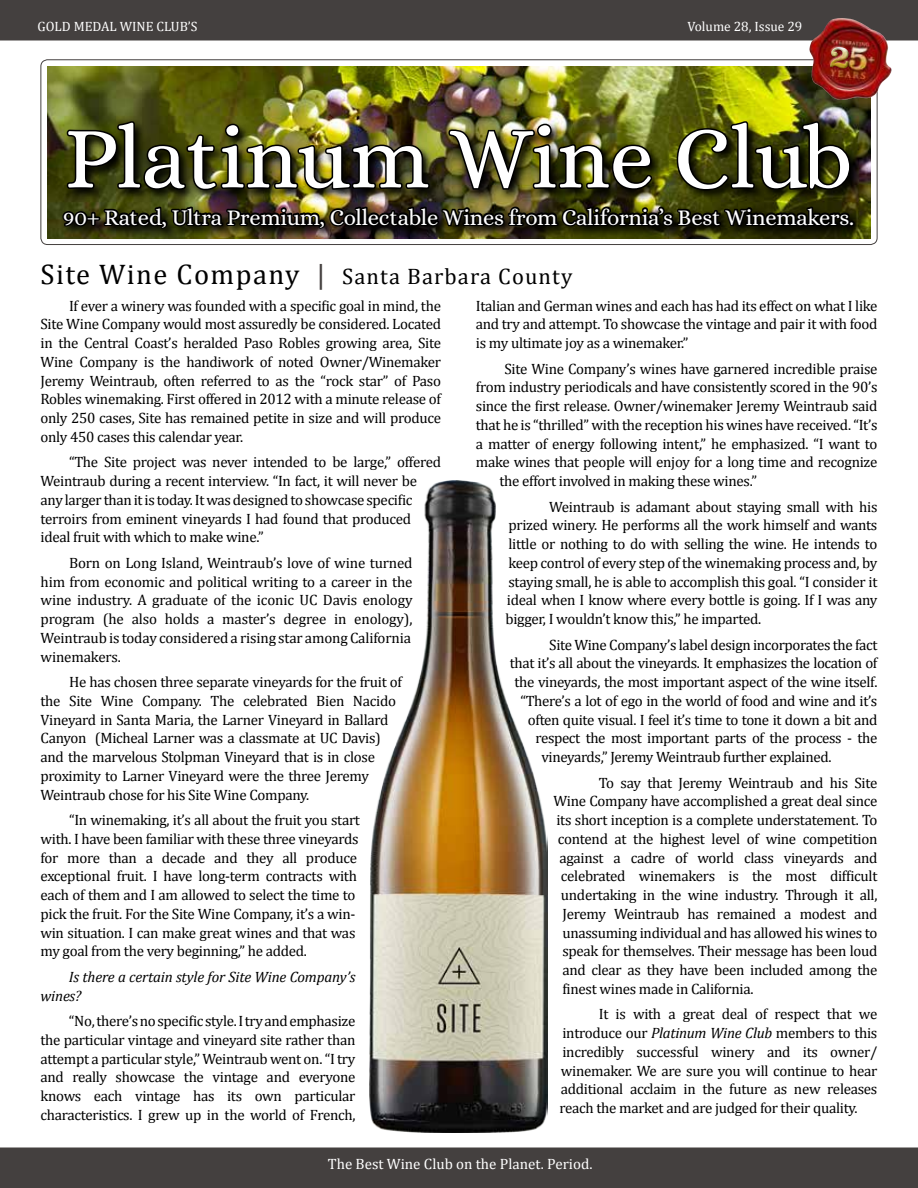
<style>
.page{position:relative;width:918px;height:1188px;background:#fff}
.page>*{position:absolute;margin:0;border:0;box-sizing:border-box;transform-origin:0 0}
.t1{font:88.5px "Alice";letter-spacing:-.005em;color:#fff}
.t2{font:22.5px "Alice";letter-spacing:-.01em;color:#fff}
.t3{font:22.5px "Cambria";letter-spacing:.05em;color:#000}
.t4{font:15px/18.8px "Cambria";letter-spacing:-.02em;color:#000;text-align:justify}
.t5{font:italic 15px/18.8px "Cambria";letter-spacing:-.01em;color:#000}
.t6{font:15px "Cambria";color:#fff}
.t7{font:13.5px "Cambria";color:#fff}
.s1{font-size:28.5px}
.s2{font-size:28.5px;color:#44403f}
.s3{font-style:italic}
</style>
<div class="page">
<div style="left:0;top:1148px;width:918px;height:40px;background:#44403f"></div>
<div style="left:40px;top:59px;width:838px;height:186px;border:1px solid #44403f;border-radius:7px"></div>
<div style="left:0;top:0;width:918px;height:40px;background:#44403f"></div>
<img style="left:47px;top:66px;width:824px;height:172px">
<img style="left:60px;top:120px;width:797px;height:119px">
<img style="left:809px;top:18px;width:83px;height:82px">
<img style="left:830px;top:47px;width:19px;height:22px">
<img style="left:370px;top:481px;width:178px;height:652px">
<p class="t7" style="left:38px;top:19px;width:162px">GOLD MEDAL WINE CLUB’S</p>
<p class="t7" style="left:688px;top:19px;width:116px">Volume 28, Issue 29</p>
<h1 class="t1" style="left:65px;top:110px;width:790px">Platinum Wine Club</h1>
<h2 class="t2" style="left:63px;top:205px;width:793px">90+ Rated, Ultra Premium, Collectable Wines from California’s Best Winemakers.</h2>
<h2 class="t3" style="left:40px;top:263px;width:533px"><span class="s1">Site Wine Company</span> <span class="s2">|</span> Santa Barbara County</h2>
<p class="t4" style="left:40px;top:296px;width:402px;text-indent:29px">If ever a winery was founded with a specific goal in mind, the Site Wine Company would most assuredly be considered. Located in the Central Coast’s heralded Paso Robles growing area, Site Wine Company is the handiwork of noted Owner/Winemaker Jeremy Weintraub, often referred to as the “rock star” of Paso Robles winemaking. First offered in 2012 with a minute release of only 250 cases, Site has remained petite in size and will produce only 450 cases this calendar year.</p>
<p class="t4" style="left:41px;top:453px;width:402px;text-align:left;text-indent:29px">“The Site project was never intended to be large,” offered Weintraub during a recent interview. “In fact, it will never be any larger thanitis today.Itwasdesignedtoshowcase specific terroirs from eminent vineyards I had found that produced ideal fruit with which to make wine.”</p>
<p class="t4" style="left:41px;top:553px;width:374px;text-indent:29px">Born on Long Island, Weintraub’s love of wine turned him from economic and political writing to a career in the wine industry. A graduate of the iconic UC Davis enology program (he also holds a master’s degree in enology), Weintraub is today considered a rising star among California winemakers.</p>
<p class="t4" style="left:41px;top:673px;width:363px;text-align:left;text-indent:29px">He has chosen three separate vineyards for the fruit of the Site Wine Company. The celebrated Bien Nacido Vineyard in Santa Maria, the Larner Vineyard in Ballard Canyon (Micheal Larner was a classmate at UC Davis) and the marvelous Stolpman Vineyard that is in close proximity to Larner Vineyard were the three Jeremy Weintraub chose for his Site Wine Company.</p>
<p class="t4" style="left:40px;top:811px;width:321px;text-align:left;text-indent:29px">“In winemaking, it’s all about the fruit you start with. I have been familiar with these three vineyards for more than a decade and they all produce exceptional fruit. I have long-term contracts with each of them and I am allowed to select the time to pick the fruit. For the Site Wine Company, it’s a win&shy;win situation. I can make great wines and that was my goal from the very beginning,” he added.</p>
<p class="t5" style="left:40px;top:967px;width:316px;text-indent:28px">Is there a certain style for Site Wine Company’s wines?</p>
<p class="t4" style="left:40px;top:1012px;width:317px;text-indent:29px">“No,there’snospecificstyle.Itryandemphasize the particular vintage and vineyard site rather than attempt a particular style,” Weintraub went on. “I try and really showcase the vintage and everyone knows each vintage has its own particular characteristics. I grew up in the world of French,</p>
<p class="t4" style="left:476px;top:296px;width:403px">Italian and German wines and each has had its effect on what I like and try and attempt. To showcase the vintage and pair it with food is my ultimate joy as a winemaker.”</p>
<p class="t4" style="left:504px;top:359px;width:375px">Site Wine Company’s wines have garnered incredible praise</p>
<p class="t4" style="left:476px;top:378px;width:403px">from industry periodicals and have consistently scored in the 90’s</p>
<p class="t4" style="left:476px;top:397px;width:403px">since the first release. Owner/winemaker Jeremy Weintraub said</p>
<p class="t4" style="left:476px;top:415px;width:403px">that he is “thrilled” with the reception his wines have received. “It’s</p>
<p class="t4" style="left:476px;top:434px;width:403px">a matter of energy following intent,” he emphasized. “I want to</p>
<p class="t4" style="left:476px;top:453px;width:403px">make wines that people will enjoy for a long time and recognize</p>
<p class="t4" style="left:499px;top:472px;width:259px">the effort involved in making these wines.”</p>
<p class="t4" style="left:505px;top:497px;width:374px;text-indent:44px">Weintraub is adamant about staying small with his prized winery. He performs all the work himself and wants little or nothing to do with selling the wine. He intends to keep control of every step of the winemaking process and, by staying small, he is able to accomplish this goal. “I consider it ideal when I know where every bottle is going. If I was any bigger, I wouldn’t know this,” he imparted.</p>
<p class="t4" style="left:549px;top:635px;width:330px">Site Wine Company’s label design incorporates the fact</p>
<p class="t4" style="left:510px;top:654px;width:369px">that it’s all about the vineyards. It emphasizes the location of</p>
<p class="t4" style="left:514px;top:673px;width:364px">the vineyards, the most important aspect of the wine itself.</p>
<p class="t4" style="left:520px;top:691px;width:358px">“There’s a lot of ego in the world of food and wine and it’s</p>
<p class="t4" style="left:528px;top:710px;width:351px">often quite visual. I feel it’s time to tone it down a bit and</p>
<p class="t4" style="left:535px;top:729px;width:344px">respect the most important parts of the process - the</p>
<p class="t4" style="left:541px;top:748px;width:291px">vineyards,” Jeremy Weintraub further explained.</p>
<p class="t4" style="left:599px;top:773px;width:280px">To say that Jeremy Weintraub and his Site</p>
<p class="t4" style="left:553px;top:792px;width:326px">Wine Company have accomplished a great deal since</p>
<p class="t4" style="left:556px;top:811px;width:322px">its short inception is a complete understatement. To</p>
<p class="t4" style="left:558px;top:829px;width:321px">contend at the highest level of wine competition</p>
<p class="t4" style="left:559px;top:848px;width:319px">against a cadre of world class vineyards and</p>
<p class="t4" style="left:561px;top:867px;width:318px">celebrated winemakers is the most difficult</p>
<p class="t4" style="left:561px;top:886px;width:318px">undertaking in the wine industry. Through it all,</p>
<p class="t4" style="left:562px;top:904px;width:316px">Jeremy Weintraub has remained a modest and</p>
<p class="t4" style="left:562px;top:923px;width:317px">unassuming individual and has allowed his wines to</p>
<p class="t4" style="left:562px;top:942px;width:317px">speak for themselves. Their message has been loud</p>
<p class="t4" style="left:562px;top:961px;width:316px">and clear as they have been included among the</p>
<p class="t4" style="left:562px;top:979px;width:193px">finest wines made in California.</p>
<p class="t4" style="left:559px;top:1005px;width:320px;text-indent:39px">It is with a great deal of respect that we introduce our <span class="s3">Platinum Wine Club</span> members to this incredibly successful winery and its owner/ winemaker. We are sure you will continue to hear additional acclaim in the future as new releases reach the market and are judged for their quality.</p>
<p class="t6" style="left:328px;top:1155px;width:266px">The Best Wine Club on the Planet. Period.</p>
</div>
